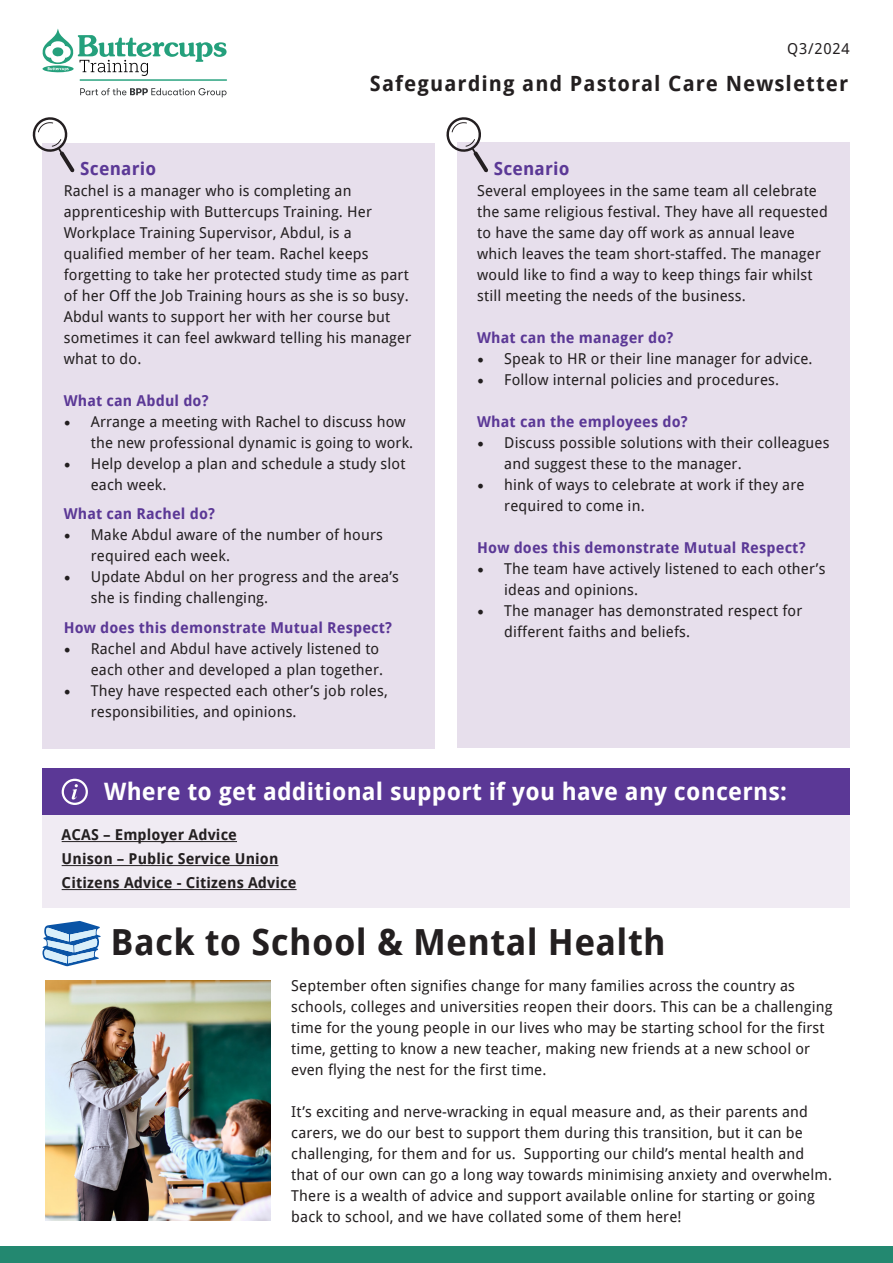
<style>
.page{position:relative;width:893px;height:1263px;background:#fff}
.page>*{position:absolute;margin:0;border:0;box-sizing:border-box;transform-origin:0 0}
.t1{font:700 36px "Droid Sans";letter-spacing:.01em;color:#231f20}
.t2{font:700 24px "Droid Sans";letter-spacing:.01em;color:#fff}
.t3{font:700 21px "Droid Sans";letter-spacing:.05em;color:#231f20}
.t4{font:700 18px "Droid Sans";letter-spacing:.01em;color:#5b3896}
.t5{font:15px/21px "Droid Sans";letter-spacing:.01em;color:#231f20}
.t6{font:700 15px "Droid Sans";letter-spacing:.01em;color:#5b3896}
.t7{font:700 15px "Droid Sans";letter-spacing:.01em;color:#231f20}
.s1{font-family:"Minion Pro";font-size:18px}
</style>
<div class="page">
<div style="left:0;top:1247px;width:893px;height:16px;background:#238870"></div>
<hr style="left:80px;top:79px;width:147px;height:2px;background:#24a07c">
<svg style="left:42px;top:29px;width:185px;height:47px"></svg>
<svg style="left:80px;top:88px;width:147px;height:9px"></svg>
<div style="left:43px;top:143px;width:392px;height:605px;background:#e7dfec"></div>
<div style="left:457px;top:142px;width:393px;height:606px;background:#e7dfec"></div>
<div style="left:43px;top:779px;width:807px;height:129px;background:#f0ebf3"></div>
<div style="left:43px;top:768px;width:807px;height:47px;background:#5b3896"></div>
<hr style="left:62px;top:841px;width:175px;height:1px;background:#231f20">
<hr style="left:62px;top:865px;width:216px;height:1px;background:#231f20">
<hr style="left:62px;top:889px;width:235px;height:1px;background:#231f20">
<img style="left:46px;top:980px;width:224px;height:240px">
<svg style="left:72px;top:784px;width:6px;height:15px"></svg>
<div style="left:62px;top:779px;width:26px;height:26px;border:2px solid #fff;border-radius:50%"></div>
<svg style="left:32px;top:117px;width:43px;height:55px"></svg>
<svg style="left:446px;top:117px;width:42px;height:55px"></svg>
<svg style="left:43px;top:921px;width:58px;height:45px"></svg>
<p class="t5" style="left:787px;top:38px;width:64px">Q3/2024</p>
<h3 class="t3" style="left:370px;top:72px;width:480px">Safeguarding and Pastoral Care Newsletter</h3>
<p class="t4" style="left:80px;top:158px;width:77px">Scenario</p>
<p class="t5" style="left:64px;top:180px;width:349px">Rachel is a manager who is completing an apprenticeship with Buttercups Training. Her Workplace Training Supervisor, Abdul, is a qualified member of her team. Rachel keeps forgetting to take her protected study time as part of her Off the Job Training hours as she is so busy.<br>Abdul wants to support her with her course but sometimes it can feel awkward telling his manager what to do.</p>
<p class="t6" style="left:64px;top:392px;width:146px">What can Abdul do?</p>
<p class="t5" style="left:91px;top:411px;width:324px;text-indent:-27px"><span class="s1">•</span> Arrange a meeting with Rachel to discuss how the new professional dynamic is going to work.</p>
<p class="t5" style="left:91px;top:453px;width:316px;text-indent:-27px"><span class="s1">•</span> Help develop a plan and schedule a study slot each week.</p>
<p class="t6" style="left:64px;top:505px;width:153px">What can Rachel do?</p>
<p class="t5" style="left:91px;top:524px;width:294px;text-indent:-27px"><span class="s1">•</span> Make Abdul aware of the number of hours required each week.</p>
<p class="t5" style="left:91px;top:566px;width:310px;text-indent:-27px"><span class="s1">•</span> Update Abdul on her progress and the area’s she is finding challenging.</p>
<p class="t6" style="left:64px;top:619px;width:330px">How does this demonstrate Mutual Respect?</p>
<p class="t5" style="left:64px;top:638px;width:321px;text-align:right"><span class="s1">•</span> Rachel and Abdul have actively listened to each other and developed a plan together.</p>
<p class="t5" style="left:91px;top:680px;width:299px;text-indent:-27px"><span class="s1">•</span> They have respected each other’s job roles, responsibilities, and opinions.</p>
<p class="t4" style="left:494px;top:158px;width:77px">Scenario</p>
<p class="t5" style="left:477px;top:180px;width:352px">Several employees in the same team all celebrate the same religious festival. They have all requested to have the same day off work as annual leave which leaves the team short-staffed. The manager would like to find a way to keep things fair whilst still meeting the needs of the business.</p>
<p class="t6" style="left:477px;top:329px;width:198px">What can the manager do?</p>
<p class="t5" style="left:477px;top:348px;width:337px"><span class="s1">•</span> Speak to HR or their line manager for advice.</p>
<p class="t5" style="left:477px;top:369px;width:303px"><span class="s1">•</span> Follow internal policies and procedures.</p>
<p class="t6" style="left:477px;top:413px;width:212px">What can the employees do?</p>
<p class="t5" style="left:504px;top:432px;width:327px;text-indent:-27px"><span class="s1">•</span> Discuss possible solutions with their colleagues and suggest these to the manager.</p>
<p class="t5" style="left:504px;top:474px;width:302px;text-indent:-27px"><span class="s1">•</span> hink of ways to celebrate at work if they are required to come in.</p>
<p class="t6" style="left:477px;top:539px;width:330px">How does this demonstrate Mutual Respect?</p>
<p class="t5" style="left:504px;top:558px;width:323px;text-indent:-27px"><span class="s1">•</span> The team have actively listened to each other’s ideas and opinions.</p>
<p class="t5" style="left:504px;top:600px;width:300px;text-indent:-27px"><span class="s1">•</span> The manager has demonstrated respect for different faiths and beliefs.</p>
<p class="t2" style="left:104px;top:777px;width:684px">Where to get additional support if you have any concerns:</p>
<p class="t7" style="left:62px;top:826px;width:177px">ACAS – Employer Advice</p>
<p class="t7" style="left:62px;top:850px;width:218px">Unison – Public Service Union</p>
<p class="t7" style="left:62px;top:874px;width:236px">Citizens Advice - Citizens Advice</p>
<p class="t1" style="left:111px;top:921px;width:557px">Back to School &amp; Mental Health</p>
<p class="t5" style="left:291px;top:975px;width:543px">September often signifies change for many families across the country as schools, colleges and universities reopen their doors. This can be a challenging time for the young people in our lives who may be starting school for the first time, getting to know a new teacher, making new friends at a new school or even flying the nest for the first time.</p>
<p class="t5" style="left:291px;top:1101px;width:542px">It’s exciting and nerve-wracking in equal measure and, as their parents and carers, we do our best to support them during this transition, but it can be challenging, for them and for us. Supporting our child’s mental health and that of our own can go a long way towards minimising anxiety and overwhelm.<br>There is a wealth of advice and support available online for starting or going back to school, and we have collated some of them here!</p>
</div>
